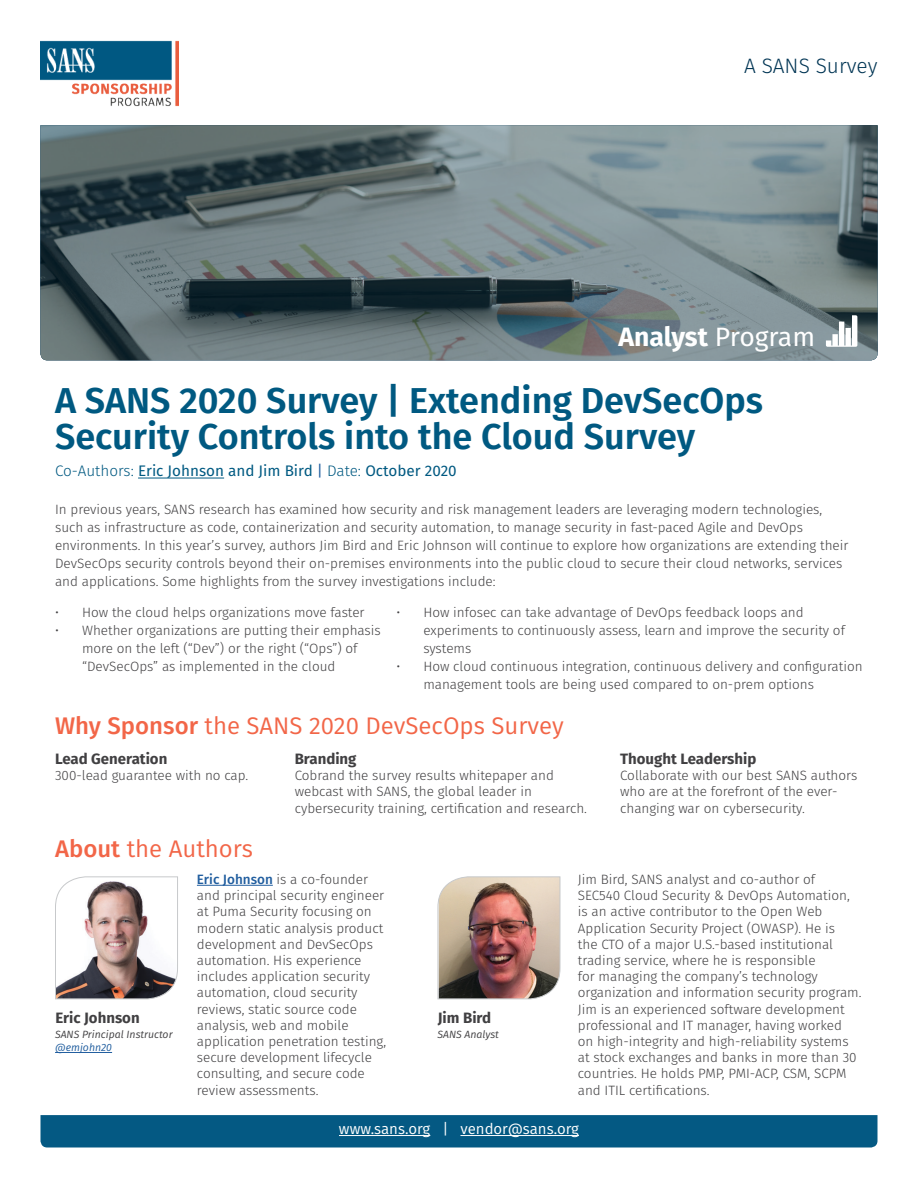
<style>
.page{position:relative;width:918px;height:1188px;background:#fff}
.page>*{position:absolute;margin:0;border:0;box-sizing:border-box;transform-origin:0 0}
.t1{font:600 36px/36px "Fira Sans";color:#005981}
.t2{font:700 26.55px "Fira Sans";letter-spacing:-.005em;color:#fff}
.t3{font:24px "Fira Sans";color:#f26648}
.t4{font:300 20.85px "Fira Sans";color:#003554}
.t5{font:15.3px "Fira Sans";color:#015a82}
.t6{font:700 15px "Fira Sans";color:#414042}
.t7{font:15px "Fira Sans";color:#fff}
.t8{font:300 13.5px/16.2px "Fira Sans";color:#414042}
.t9{font:italic 10.5px "Fira Sans";color:#414042}
.t10{font:italic 10.5px "Fira Sans";color:#215e9f}
.s1{font-weight:400}
.s2{font-weight:300;color:#005981}
.s3{color:#215e9f}
.s4{color:#005981}
.s5{font-weight:500}
.s6{font-weight:500;color:#215e9f}
</style>
<div class="page">
<img style="left:41px;top:41px;width:138px;height:66px">
<div style="left:40px;top:1115px;width:838px;height:33px;background:#045983"></div>
<hr style="left:339px;top:1135px;width:91px;height:1px;background:#fff">
<hr style="left:460px;top:1135px;width:119px;height:1px;background:#fff">
<svg style="left:40px;top:125px;width:838px;height:235px;background:#68787c"></svg>
<svg style="left:826px;top:315px;width:31px;height:32px"></svg>
<hr style="left:138px;top:478px;width:86px;height:1px;background:#015a82">
<img style="left:437px;top:876px;width:124px;height:124px">
<svg style="left:55px;top:876px;width:123px;height:124px"></svg>
<hr style="left:55px;top:1052px;width:57px;height:1px;background:#215e9f">
<hr style="left:197px;top:885px;width:76px;height:1px;background:#215e9f">
<p class="t4" style="left:744px;top:51px;width:135px">A SANS Survey</p>
<p class="t2" style="left:618px;top:314px;width:198px">Analyst <span class="s1">Program</span></p>
<p class="t1" style="left:55px;top:381px;width:710px">A SANS 2020 Survey | Extending DevSecOps<br>Security Controls into the Cloud Survey</p>
<p class="t5" style="left:55px;top:460px;width:403px"><span class="s2">Co-Authors:</span> Eric Johnson and Jim Bird <span class="s3">|</span> <span class="s2">Date:</span> <span class="s4">October 2020</span></p>
<p class="t8" style="left:55px;top:500px;width:795px;line-height:18px">In previous years, SANS research has examined how security and risk management leaders are leveraging modern technologies, such as infrastructure as code, containerization and security automation, to manage security in fast-paced Agile and DevOps environments. In this year’s survey, authors Jim Bird and Eric Johnson will continue to explore how organizations are extending their DevSecOps security controls beyond their on-premises environments into the public cloud to secure their cloud networks, services and applications. Some highlights from the survey investigations include:</p>
<p class="t8" style="left:55px;top:604px;width:311px">• How the cloud helps organizations move faster</p>
<p class="t8" style="left:82px;top:622px;width:300px;line-height:18px;text-indent:-27px">• Whether organizations are putting their emphasis more on the left (“Dev”) or the right (“Ops”) of “DevSecOps” as implemented in the cloud</p>
<p class="t8" style="left:423px;top:604px;width:423px;line-height:18px;text-indent:-27px">• How infosec can take advantage of DevOps feedback loops and experiments to continuously assess, learn and improve the security of systems</p>
<p class="t8" style="left:423px;top:658px;width:441px;line-height:18px;text-indent:-27px">• How cloud continuous integration, continuous delivery and configuration management tools are being used compared to on-prem options</p>
<p class="t3" style="left:55px;top:708px;width:510px"><span class="s5">Why Sponsor</span> the SANS 2020 DevSecOps Survey</p>
<p class="t6" style="left:55px;top:746px;width:114px">Lead Generation</p>
<p class="t8" style="left:55px;top:767px;width:195px">300-lead guarantee with no cap.</p>
<p class="t3" style="left:55px;top:831px;width:199px"><span class="s5">About</span> the Authors</p>
<p class="t6" style="left:295px;top:746px;width:63px">Branding</p>
<p class="t8" style="left:295px;top:767px;width:294px">Cobrand the survey results whitepaper and webcast with SANS, the global leader in cybersecurity training, certification and research.</p>
<p class="t6" style="left:620px;top:746px;width:138px">Thought Leadership</p>
<p class="t8" style="left:620px;top:767px;width:239px">Collaborate with our best SANS authors who are at the forefront of the ever&shy;changing war on cybersecurity.</p>
<p class="t8" style="left:197px;top:871px;width:191px"><span class="s6">Eric Johnson</span> is a co-founder and principal security engineer at Puma Security focusing on modern static analysis product development and DevSecOps automation. His experience includes application security automation, cloud security reviews, static source code analysis, web and mobile application penetration testing, secure development lifecycle consulting, and secure code review assessments.</p>
<p class="t6" style="left:55px;top:1005px;width:86px">Eric Johnson</p>
<p class="t6" style="left:438px;top:1005px;width:55px">Jim Bird</p>
<p class="t9" style="left:55px;top:1027px;width:119px">SANS Principal Instructor</p>
<p class="t9" style="left:438px;top:1027px;width:63px">SANS Analyst</p>
<p class="t10" style="left:55px;top:1040px;width:59px">@emjohn20</p>
<p class="t8" style="left:578px;top:871px;width:285px">Jim Bird, SANS analyst and co-author of<br>SEC540 Cloud Security &amp; DevOps Automation, is an active contributor to the Open Web Application Security Project (OWASP). He is<br>the CTO of a major U.S.-based institutional trading service, where he is responsible<br>for managing the company’s technology organization and information security program.<br>Jim is an experienced software development professional and IT manager, having worked<br>on high-integrity and high-reliability systems at stock exchanges and banks in more than 30 countries. He holds PMP, PMI-ACP, CSM, SCPM and ITIL certifications.</p>
<p class="t7" style="left:339px;top:1118px;width:242px">www.sans.org | vendor@sans.org</p>
</div>
